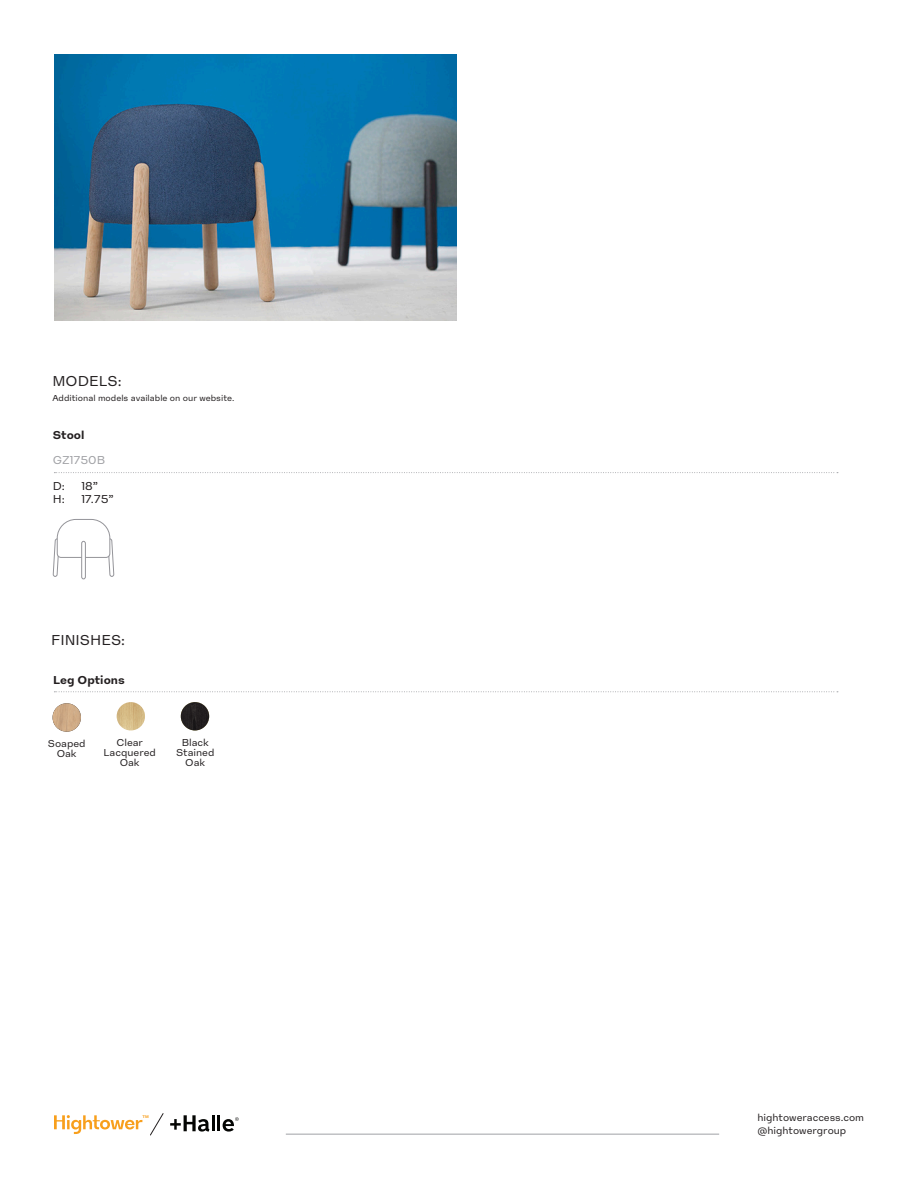
<style>
.page{position:relative;width:918px;height:1188px;background:#fff}
.page>*{position:absolute;margin:0;border:0;box-sizing:border-box;transform-origin:0 0}
.Body_Copy{font:15px "High Sans Text";color:#231f20}
.Body_Copy-2{font:700 12px "High Sans Text";color:#231f20}
.Body_Copy-3{font:12px "High Sans Text";color:#231f20}
.Body_Copy-4{font:12px "High Sans Text";color:#a0a1a5}
.Body_Copy-5{font:10.5px/10.4px "High Sans Text";color:#231f20;text-align:center}
.Body_Copy-6{font:9px "High Sans Text";color:#231f20}
.t1{font:700 4.05px "High Sans Text";color:#f89f1c}
</style>
<div class="page">
<img style="left:54px;top:54px;width:402px;height:266px">
<svg style="left:54px;top:691px;width:784px;height:1px"></svg>
<img style="left:117px;top:702px;width:28px;height:28px;border-radius:14px">
<img style="left:181px;top:702px;width:28px;height:28px;border-radius:14px">
<img style="left:53px;top:703px;width:28px;height:29px;border-radius:14px">
<svg style="left:54px;top:472px;width:784px;height:1px"></svg>
<svg style="left:52px;top:519px;width:63px;height:61px"></svg>
<hr style="left:82px;top:541px;width:3px;height:38px;background:#fff;border-radius:2px">
<div style="left:81px;top:541px;width:5px;height:38px;border:1px solid #949499;border-radius:2px"></div>
<hr style="left:286px;top:1134px;width:433px;height:1px;background:#a0a1a5">
<svg style="left:54px;top:1115px;width:88px;height:19px"></svg>
<svg style="left:150px;top:1113px;width:14px;height:23px"></svg>
<svg style="left:170px;top:1115px;width:39px;height:17px"></svg>
<hr style="left:212px;top:1115px;width:3px;height:16px;background:#040503">
<hr style="left:217px;top:1115px;width:3px;height:16px;background:#040503">
<svg style="left:223px;top:1117px;width:16px;height:15px"></svg>
<p class="Body_Copy" style="left:52px;top:373px;width:71px">MODELS:</p>
<p class="Body_Copy-6" style="left:52px;top:393px;width:184px">Additional models available on our website.</p>
<p class="Body_Copy-2" style="left:53px;top:427px;width:33px">Stool</p>
<p class="Body_Copy-4" style="left:53px;top:453px;width:54px">GZ1750B</p>
<p class="Body_Copy-3" style="left:53px;top:479px;width:14px">D:</p>
<p class="Body_Copy-3" style="left:81px;top:479px;width:18px">18”</p>
<p class="Body_Copy-3" style="left:53px;top:492px;width:14px">H:</p>
<p class="Body_Copy-3" style="left:81px;top:492px;width:34px">17.75”</p>
<p class="Body_Copy" style="left:51px;top:631px;width:75px">FINISHES:</p>
<p class="Body_Copy-2" style="left:53px;top:673px;width:73px">Leg Options</p>
<p class="Body_Copy-5" style="left:48px;top:738px;width:39px">Soaped<br>Oak</p>
<p class="Body_Copy-5" style="left:103px;top:737px;width:54px">Clear<br>Lacquered<br>Oak</p>
<p class="Body_Copy-5" style="left:176px;top:737px;width:40px">Black<br>Stained<br>Oak</p>
<p class="t1" style="left:142px;top:1114px;width:8px">TM</p>
<p class="Body_Copy-5" style="left:757px;top:1113px;width:108px">hightoweraccess.com</p>
<p class="Body_Copy-5" style="left:757px;top:1125px;width:90px">@hightowergroup</p>
</div>
